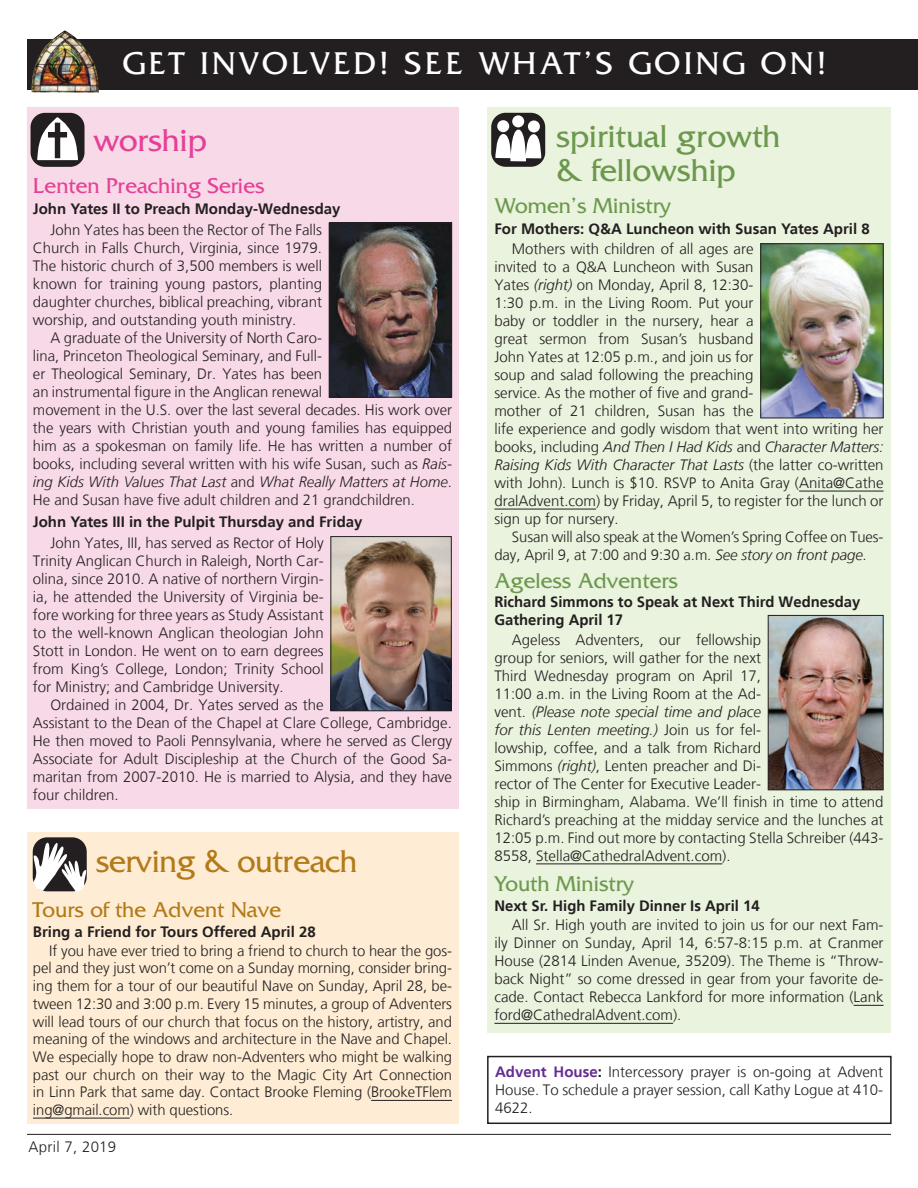
<style>
.page{position:relative;width:918px;height:1188px;background:#fff}
.page>*{position:absolute;margin:0;border:0;box-sizing:border-box;transform-origin:0 0}
.t1{font:33px "Friz Quadrata Std";letter-spacing:.1em;color:#fff}
.t2{font:33px/34.5px "Friz Quadrata Std";color:#6c984d}
.t3{font:33px "Friz Quadrata Std";letter-spacing:-.01em;color:#b37a19}
.t4{font:33px "Friz Quadrata Std";color:#e44097}
.t5{font:22.5px "Friz Quadrata Std";color:#6c984d}
.t6{font:22.5px "Friz Quadrata Std";color:#e44097}
.t7{font:22.5px "Friz Quadrata Std";color:#b37a19}
.t8{font:300 15px/18px "Frutiger";color:#231f20;text-align:justify}
.t9{font:700 15px/18px "Frutiger";color:#231f20}
.t10{font:300 15px "Frutiger";letter-spacing:.02em;color:#231f20}
.s1{font-style:italic}
.s2{font-weight:700;color:#652d91}
.s3{font-weight:700}
</style>
<div class="page">
<div style="left:27px;top:39px;width:891px;height:51px;background:#231f20"></div>
<img style="left:31px;top:30px;width:68px;height:63px">
<hr style="left:27px;top:1134px;width:864px;height:1px;background:#231f20">
<div style="left:487px;top:1056px;width:405px;height:68px;border:2px solid #231f20"></div>
<div style="left:27px;top:107px;width:432px;height:702px;background:#f8d9e7"></div>
<div style="left:31px;top:113px;width:54px;height:54px;background:#231f20;border-radius:14px"></div>
<svg style="left:37px;top:117px;width:41px;height:43px"></svg>
<img style="left:331px;top:225px;width:119px;height:171px">
<div style="left:329px;top:223px;width:123px;height:175px;border:1px solid #231f20"></div>
<img style="left:332px;top:538px;width:118px;height:171px">
<div style="left:330px;top:536px;width:122px;height:175px;border:1px solid #231f20"></div>
<div style="left:27px;top:833px;width:432px;height:291px;background:#feedd4"></div>
<div style="left:33px;top:837px;width:54px;height:54px;background:#231f20;border-radius:14px"></div>
<svg style="left:33px;top:843px;width:54px;height:48px"></svg>
<div style="left:487px;top:107px;width:404px;height:926px;background:#e9f3dd"></div>
<div style="left:491px;top:113px;width:54px;height:54px;background:#231f20;border-radius:14px"></div>
<div style="left:497px;top:120px;width:12px;height:12px;background:#fff;border-radius:50%"></div>
<div style="left:512px;top:115px;width:12px;height:12px;background:#fff;border-radius:50%"></div>
<div style="left:528px;top:120px;width:12px;height:12px;background:#fff;border-radius:50%"></div>
<svg style="left:495px;top:130px;width:46px;height:31px"></svg>
<hr style="left:799px;top:491px;width:85px;height:1px;background:#231f20">
<hr style="left:494px;top:509px;width:102px;height:1px;background:#231f20">
<hr style="left:536px;top:864px;width:186px;height:1px;background:#231f20">
<hr style="left:854px;top:1005px;width:30px;height:1px;background:#231f20">
<hr style="left:494px;top:1023px;width:179px;height:1px;background:#231f20">
<img style="left:762px;top:245px;width:120px;height:171px">
<div style="left:760px;top:243px;width:124px;height:175px;border:1px solid #231f20"></div>
<img style="left:770px;top:617px;width:112px;height:171px">
<div style="left:768px;top:615px;width:116px;height:175px;border:1px solid #231f20"></div>
<hr style="left:371px;top:1100px;width:81px;height:1px;background:#231f20">
<hr style="left:33px;top:1118px;width:97px;height:1px;background:#231f20">
<h1 class="t1" style="left:123px;top:45px;width:705px">GET INVOLVED! SEE WHAT’S GOING ON!</h1>
<h1 class="t4" style="left:93px;top:121px;width:115px">worship</h1>
<h2 class="t6" style="left:33px;top:173px;width:233px">Lenten Preaching Series</h2>
<p class="t9" style="left:33px;top:200px;width:309px">John Yates II to Preach Monday-Wednesday</p>
<p class="t8" style="left:33px;top:221px;width:291px;text-indent:17px">John Yates has been the Rector of The Falls Church in Falls Church, Virginia, since 1979.<br>The historic church of 3,500 members is well known for training young pastors, planting daughter churches, biblical preaching, vibrant worship, and outstanding youth ministry.</p>
<p class="t8" style="left:33px;top:329px;width:421px;text-align:left;text-indent:17px">A graduate of the University of North Caro-<br>lina, Princeton Theological Seminary, and Full-<br>er Theological Seminary, Dr. Yates has been<br>an instrumental figure in the Anglican renewal<br>movement in the U.S. over the last several decades. His work over the years with Christian youth and young families has equipped him as a spokesman on family life. He has written a number of books, including several written with his wife Susan, such as <span class="s1">Rais&shy;ing Kids With Values That Last</span> and <span class="s1">What Really Matters at Home</span>.<br>He and Susan have five adult children and 21 grandchildren.</p>
<p class="t9" style="left:33px;top:513px;width:331px">John Yates III in the Pulpit Thursday and Friday</p>
<p class="t8" style="left:33px;top:534px;width:292px;text-indent:17px">John Yates, III, has served as Rector of Holy Trinity Anglican Church in Raleigh, North Car&shy;olina, since 2010. A native of northern Virgin&shy;ia, he attended the University of Virginia be&shy;fore working for three years as Study Assistant to the well-known Anglican theologian John Stott in London. He went on to earn degrees from King’s College, London; Trinity School for Ministry; and Cambridge University.</p>
<p class="t8" style="left:33px;top:696px;width:421px;text-align:left;text-indent:17px">Ordained in 2004, Dr. Yates served as the<br>Assistant to the Dean of the Chapel at Clare College, Cambridge.<br>He then moved to Paoli Pennsylvania, where he served as Clergy Associate for Adult Discipleship at the Church of the Good Sa&shy;maritan from 2007-2010. He is married to Alysia, and they have four children.</p>
<h1 class="t3" style="left:96px;top:842px;width:263px">serving &amp; outreach</h1>
<h2 class="t7" style="left:33px;top:897px;width:250px">Tours of the Advent Nave</h2>
<p class="t9" style="left:33px;top:922px;width:284px">Bring a Friend for Tours Offered April 28</p>
<p class="t8" style="left:33px;top:942px;width:421px;text-indent:16px">If you have ever tried to bring a friend to church to hear the gos&shy;pel and they just won’t come on a Sunday morning, consider bring&shy;ing them for a tour of our beautiful Nave on Sunday, April 28, be&shy;tween 12:30 and 3:00 p.m. Every 15 minutes, a group of Adventers will lead tours of our church that focus on the history, artistry, and meaning of the windows and architecture in the Nave and Chapel.<br>We especially hope to draw non-Adventers who might be walking past our church on their way to the Magic City Art Connection in Linn Park that same day. Contact Brooke Fleming (BrookeTFlem ing@gmail.com) with questions.</p>
<p class="t10" style="left:28px;top:1138px;width:89px">April 7, 2019</p>
<h1 class="t2" style="left:556px;top:119px;width:226px">spiritual growth &amp; fellowship</h1>
<h2 class="t5" style="left:494px;top:194px;width:178px">Women’s Ministry</h2>
<p class="t9" style="left:494px;top:220px;width:377px">For Mothers: Q&amp;A Luncheon with Susan Yates April 8</p>
<p class="t8" style="left:494px;top:240px;width:391px;text-align:left;text-indent:17px">Mothers with children of all ages are<br>invited to a Q&amp;A Luncheon with Susan<br>Yates <span class="s1">(right)</span> on Monday, April 8, 12:30-<br>1:30 p.m. in the Living Room. Put your<br>baby or toddler in the nursery, hear a<br>great sermon from Susan’s husband<br>John Yates at 12:05 p.m., and join us for<br>soup and salad following the preaching<br>service. As the mother of five and grand-<br>mother of 21 children, Susan has the<br>life experience and godly wisdom that went into writing her books, including <span class="s1">And Then I Had Kids</span> and <span class="s1">Character Matters:<br>Raising Kids With Character That Lasts</span> (the latter co-written with John). Lunch is $10. RSVP to Anita Gray (Anita@Cathe dralAdvent.com) by Friday, April 5, to register for the lunch or sign up for nursery.</p>
<p class="t8" style="left:494px;top:528px;width:391px;text-indent:17px">Susan will also speak at the Women’s Spring Coffee on Tues&shy;day, April 9, at 7:00 and 9:30 a.m. <span class="s1">See story on front page.</span></p>
<h2 class="t5" style="left:494px;top:568px;width:185px">Ageless Adventers</h2>
<p class="t9" style="left:494px;top:593px;width:367px">Richard Simmons to Speak at Next Third Wednesday<br>Gathering April 17</p>
<p class="t8" style="left:494px;top:631px;width:391px;text-align:left;text-indent:17px">Ageless Adventers, our fellowship<br>group for seniors, will gather for the next<br>Third Wednesday program on April 17,<br>11:00 a.m. in the Living Room at the Ad-<br>vent. <span class="s1">(Please note special time and place<br>for this Lenten meeting.)</span> Join us for fel-<br>lowship, coffee, and a talk from Richard<br>Simmons <span class="s1">(right)</span>, Lenten preacher and Di-<br>rector of The Center for Executive Leader-<br>ship in Birmingham, Alabama. We’ll finish in time to attend Richard’s preaching at the midday service and the lunches at 12:05 p.m. Find out more by contacting Stella Schreiber (443- 8558, Stella@CathedralAdvent.com).</p>
<h2 class="t5" style="left:494px;top:871px;width:141px">Youth Ministry</h2>
<p class="t9" style="left:494px;top:897px;width:267px">Next Sr. High Family Dinner Is April 14</p>
<p class="t8" style="left:494px;top:916px;width:391px;text-indent:17px">All Sr. High youth are invited to join us for our next Fam&shy;ily Dinner on Sunday, April 14, 6:57-8:15 p.m. at Cranmer House (2814 Linden Avenue, 35209). The Theme is “Throw&shy;back Night” so come dressed in gear from your favorite de&shy;cade. Contact Rebecca Lankford for more information (Lank ford@CathedralAdvent.com).</p>
<p class="t8" style="left:495px;top:1063px;width:390px"><span class="s2">Advent House</span><span class="s3">:</span> Intercessory prayer is on-going at Advent House. To schedule a prayer session, call Kathy Logue at 410- 4622.</p>
</div>
